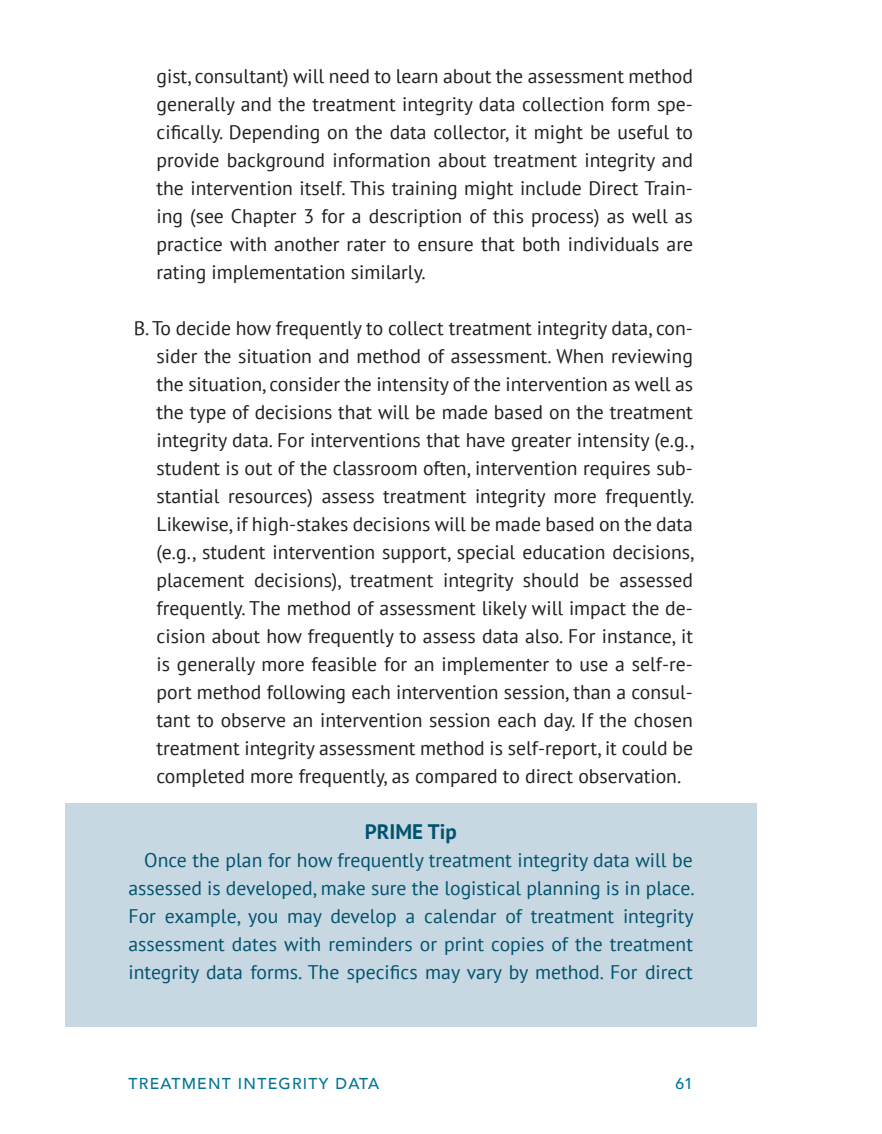
<style>
.page{position:relative;width:882px;height:1134px;background:#fff}
.page>*{position:absolute;margin:0;border:0;box-sizing:border-box;transform-origin:0 0}
.text{font:700 21px "PT Sans";color:#00536e}
.text-2{font:19.6px/28px "PT Sans";color:#231f20;text-align:justify}
.text-3{font:19.6px/28px "PT Sans";color:#00536e;text-align:justify}
.t1{font:500 15.75px "Avenir";letter-spacing:.08em;color:#007598}
</style>
<div class="page">
<div style="left:65px;top:803px;width:692px;height:224px;background:#c8d8e2"></div>
<p class="text-2" style="left:157px;top:62px;width:538px">gist, consultant) will need to learn about the assessment method generally and the treatment integrity data collection form spe&shy;cifically. Depending on the data collector, it might be useful to provide background information about treatment integrity and the intervention itself. This training might include Direct Train&shy;ing (see Chapter 3 for a description of this process) as well as practice with another rater to ensure that both individuals are rating implementation similarly.</p>
<p class="text-2" style="left:157px;top:314px;width:540px;text-indent:-23px">B. To decide how frequently to collect treatment integrity data, con&shy;sider the situation and method of assessment. When reviewing the situation, consider the intensity of the intervention as well as the type of decisions that will be made based on the treatment integrity data. For interventions that have greater intensity (e.g., student is out of the classroom often, intervention requires sub&shy;stantial resources) assess treatment integrity more frequently.<br>Likewise, if high-stakes decisions will be made based on the data (e.g., student intervention support, special education decisions, placement decisions), treatment integrity should be assessed frequently. The method of assessment likely will impact the de&shy;cision about how frequently to assess data also. For instance, it is generally more feasible for an implementer to use a self-re&shy;port method following each intervention session, than a consul&shy;tant to observe an intervention session each day. If the chosen treatment integrity assessment method is self-report, it could be completed more frequently, as compared to direct observation.</p>
<p class="text" style="left:365px;top:818px;width:93px">PRIME Tip</p>
<p class="text-3" style="left:129px;top:846px;width:568px;text-indent:16px">Once the plan for how frequently treatment integrity data will be assessed is developed, make sure the logistical planning is in place.<br>For example, you may develop a calendar of treatment integrity assessment dates with reminders or print copies of the treatment integrity data forms. The specifics may vary by method. For direct</p>
<p class="t1" style="left:129px;top:1070px;width:252px">TREATMENT INTEGRITY DATA</p>
<p class="t1" style="left:675px;top:1070px;width:19px">61</p>
</div>
